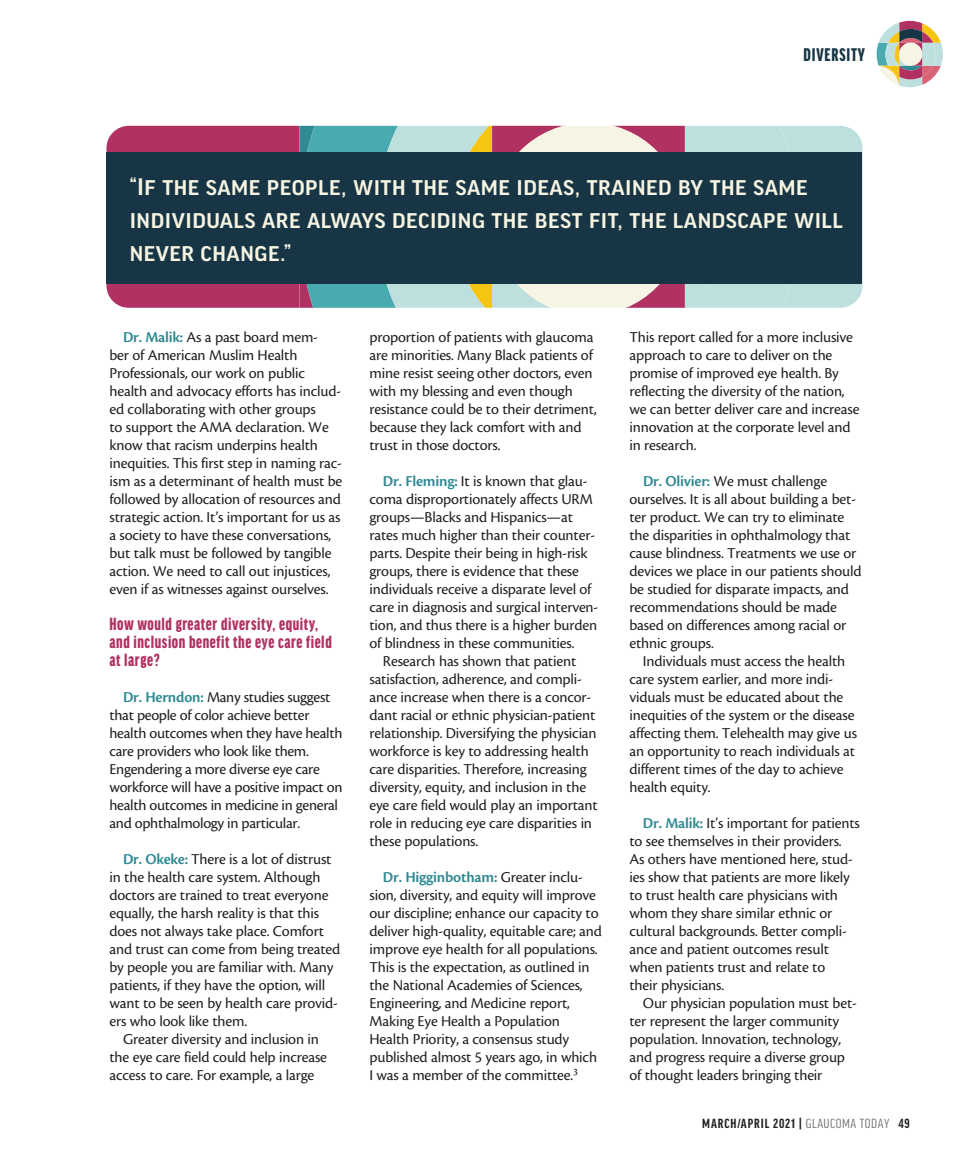
<style>
.page{position:relative;width:972px;height:1161px;background:#fff}
.page>*{position:absolute;margin:0;border:0;box-sizing:border-box;transform-origin:0 0}
.t1{font:500 25.5px/33px "Good Headline Pro";letter-spacing:.02em;color:#f6f4e2}
.t2{font:900 extra-condensed 19.5px "Good Headline Pro";letter-spacing:.045em;color:#173544}
.subhead_question{font:900 extra-condensed 18.75px/18px "Good Headline Pro";letter-spacing:.03em;color:#b13162}
.body{font:15.75px/18px "Cronos Pro";letter-spacing:-.01em;color:#231f20}
.t3{font:700 extra-condensed 14.1px "Good Headline Pro";letter-spacing:.06em;color:#231f20;scale:1.11 1}
.s1{font-weight:600;color:#308a93}
.s2{font-weight:400;color:#6c6d70}
</style>
<div class="page">
<svg style="left:877px;top:21px;width:66px;height:67px"></svg>
<div style="left:106px;top:126px;width:193px;height:182px;background:#b13162"></div>
<svg style="left:299px;top:126px;width:563px;height:182px;background:#b3c2c0"></svg>
<div style="left:106px;top:153px;width:756px;height:131px;background:#173544"></div>
<p class="t2" style="left:804px;top:45px;width:63px">DIVERSITY</p>
<p class="t1" style="left:130px;top:171px;width:715px">“If the same people, with the same ideas, trained by the same individuals are always deciding the best fit, the landscape will never change.”</p>
<p class="body" style="left:110px;top:328px;width:234px;text-indent:14px"><span class="s1">Dr. Malik:</span> As a past board mem-<br>ber of American Muslim Health Professionals, our work on public health and advocacy efforts has includ&shy;ed collaborating with other groups<br>to support the AMA declaration. We know that racism underpins health inequities. This first step in naming rac&shy;ism as a determinant of health must be followed by allocation of resources and strategic action. It’s important for us as a society to have these conversations, but talk must be followed by tangible action. We need to call out injustices, even if as witnesses against ourselves.</p>
<p class="subhead_question" style="left:110px;top:615px;width:224px">How would greater diversity, equity, and inclusion benefit the eye care field at large?</p>
<p class="body" style="left:110px;top:688px;width:234px;text-indent:14px"><span class="s1">Dr. Herndon:</span> Many studies suggest that people of color achieve better health outcomes when they have health care providers who look like them.<br>Engendering a more diverse eye care workforce will have a positive impact on health outcomes in medicine in general and ophthalmology in particular.</p>
<p class="body" style="left:110px;top:850px;width:232px;text-indent:14px"><span class="s1">Dr. Okeke:</span> There is a lot of distrust in the health care system. Although doctors are trained to treat everyone equally, the harsh reality is that this does not always take place. Comfort and trust can come from being treated by people you are familiar with. Many patients, if they have the option, will want to be seen by health care provid&shy;ers who look like them.</p>
<p class="body" style="left:110px;top:1030px;width:219px;text-indent:14px">Greater diversity and inclusion in the eye care field could help increase access to care. For example, a large</p>
<p class="body" style="left:369px;top:328px;width:229px">proportion of patients with glaucoma are minorities. Many Black patients of mine resist seeing other doctors, even with my blessing and even though resistance could be to their detriment, because they lack comfort with and trust in those doctors.</p>
<p class="body" style="left:369px;top:472px;width:230px;text-indent:14px"><span class="s1">Dr. Fleming:</span> It is known that glau&shy;coma disproportionately affects URM groups—Blacks and Hispanics—at rates much higher than their counter&shy;parts. Despite their being in high-risk groups, there is evidence that these individuals receive a disparate level of care in diagnosis and surgical interven&shy;tion, and thus there is a higher burden of blindness in these communities.</p>
<p class="body" style="left:369px;top:652px;width:230px;text-indent:14px">Research has shown that patient satisfaction, adherence, and compli&shy;ance increase when there is a concor&shy;dant racial or ethnic physician-patient relationship. Diversifying the physician workforce is key to addressing health care disparities. Therefore, increasing diversity, equity, and inclusion in the eye care field would play an important role in reducing eye care disparities in these populations.</p>
<p class="body" style="left:369px;top:868px;width:234px;text-indent:14px"><span class="s1">Dr. Higginbotham:</span> Greater inclu&shy;sion, diversity, and equity will improve our discipline; enhance our capacity to deliver high-quality, equitable care; and improve eye health for all populations.<br>This is the expectation, as outlined in the National Academies of Sciences, Engineering, and Medicine report, Making Eye Health a Population Health Priority, a consensus study published almost 5 years ago, in which I was a member of the committee.<sup>3</sup></p>
<p class="body" style="left:630px;top:328px;width:232px">This report called for a more inclusive approach to care to deliver on the promise of improved eye health. By reflecting the diversity of the nation, we can better deliver care and increase innovation at the corporate level and in research.</p>
<p class="body" style="left:629px;top:472px;width:234px;text-indent:14px"><span class="s1">Dr. Olivier:</span> We must challenge ourselves. It is all about building a bet&shy;ter product. We can try to eliminate the disparities in ophthalmology that cause blindness. Treatments we use or devices we place in our patients should be studied for disparate impacts, and recommendations should be made based on differences among racial or ethnic groups.</p>
<p class="body" style="left:629px;top:652px;width:229px;text-indent:14px">Individuals must access the health care system earlier, and more indi&shy;viduals must be educated about the inequities of the system or the disease affecting them. Telehealth may give us an opportunity to reach individuals at different times of the day to achieve health equity.</p>
<p class="body" style="left:629px;top:814px;width:232px;text-indent:14px"><span class="s1">Dr. Malik:</span> It’s important for patients to see themselves in their providers.<br>As others have mentioned here, stud&shy;ies show that patients are more likely to trust health care physicians with whom they share similar ethnic or cultural backgrounds. Better compli&shy;ance and patient outcomes result when patients trust and relate to<br>their physicians.</p>
<p class="body" style="left:629px;top:994px;width:229px;text-indent:14px">Our physician population must bet&shy;ter represent the larger community population. Innovation, technology, and progress require a diverse group of thought leaders bringing their</p>
<p class="t3" style="left:702px;top:1117px;width:188px">MARCH/APRIL 2021 | <span class="s2">GLAUCOMA TODAY</span> 49</p>
</div>
